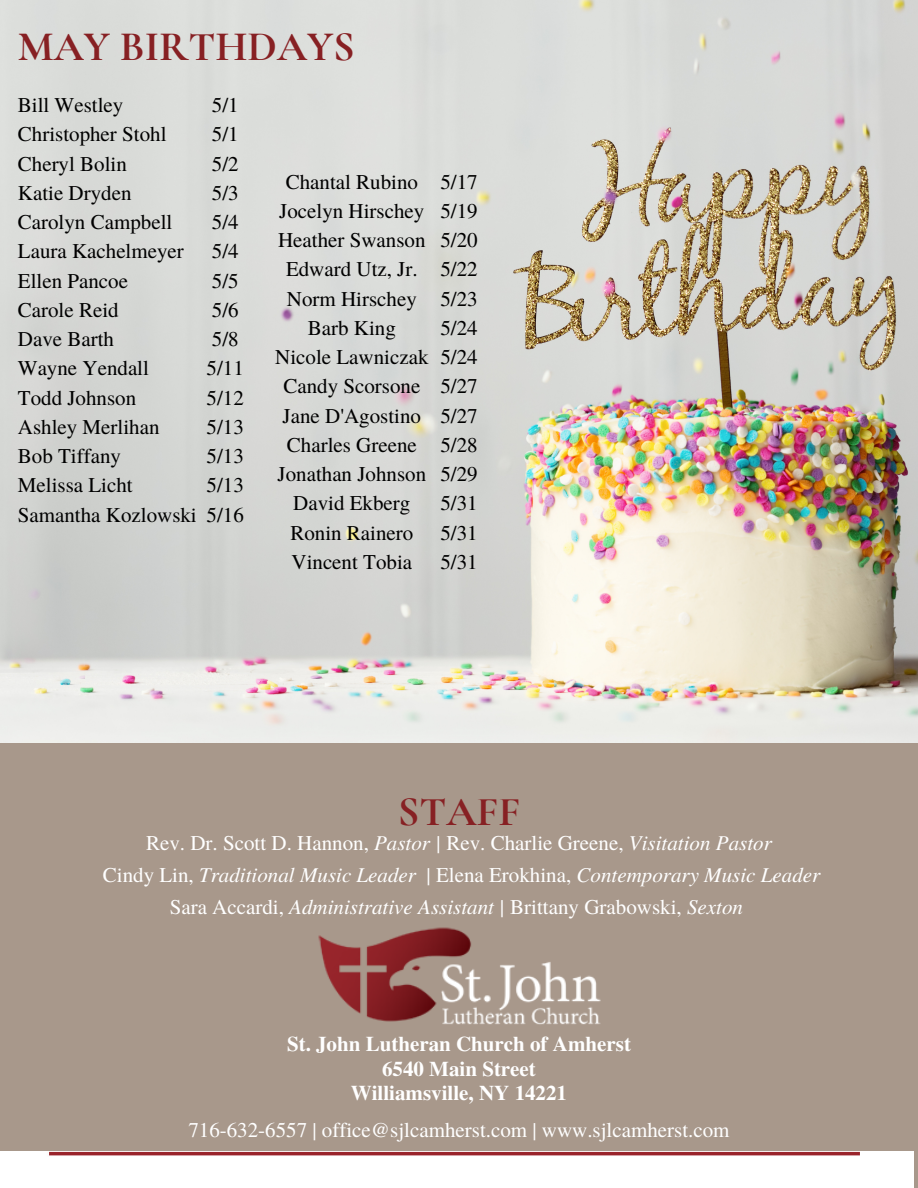
<style>
.page{position:relative;width:918px;height:1188px;background:#fff}
.page>*{position:absolute;margin:0;border:0;box-sizing:border-box;transform-origin:0 0}
.t1{font:700 42px "Cormorant Garamond";color:#872023}
.t2{font:21px "Te X Gyre Termes";color:#000}
.t3{font:21px "Te X Gyre Termes";color:#fff}
.t4{font:italic 21px "Te X Gyre Termes";color:#fff}
.t5{font:700 21px "Te X Gyre Termes";color:#fff}
.s1{font-style:italic}
.s2{font-style:normal}
</style>
<div class="page">
<div style="left:0;top:743px;width:918px;height:445px;background:#a8988b"></div>
<img style="left:0;top:1151px;width:914px;height:37px">
<img style="left:318px;top:927px;width:283px;height:98px">
<div style="left:37px;top:1161px;width:239px;height:27px;background:#fff"></div>
<img style="left:0;top:0;width:918px;height:742px">
<p class="t1" style="left:18px;top:21px;width:338px">MAY BIRTHDAYS</p>
<p class="t2" style="left:18px;top:90px;width:107px">Bill Westley</p>
<p class="t2" style="left:18px;top:119px;width:150px">Christopher Stohl</p>
<p class="t2" style="left:18px;top:149px;width:111px">Cheryl Bolin</p>
<p class="t2" style="left:18px;top:178px;width:115px">Katie Dryden</p>
<p class="t2" style="left:18px;top:207px;width:156px">Carolyn Campbell</p>
<p class="t2" style="left:18px;top:236px;width:168px">Laura Kachelmeyer</p>
<p class="t2" style="left:18px;top:266px;width:112px">Ellen Pancoe</p>
<p class="t2" style="left:18px;top:295px;width:102px">Carole Reid</p>
<p class="t2" style="left:18px;top:324px;width:98px">Dave Barth</p>
<p class="t2" style="left:18px;top:353px;width:133px">Wayne Yendall</p>
<p class="t2" style="left:18px;top:383px;width:120px">Todd Johnson</p>
<p class="t2" style="left:18px;top:412px;width:143px">Ashley Merlihan</p>
<p class="t2" style="left:18px;top:441px;width:105px">Bob Tiffany</p>
<p class="t2" style="left:18px;top:470px;width:116px">Melissa Licht</p>
<p class="t2" style="left:18px;top:500px;width:180px">Samantha Kozlowski</p>
<p class="t2" style="left:212px;top:90px;width:28px">5/1</p>
<p class="t2" style="left:212px;top:119px;width:28px">5/1</p>
<p class="t2" style="left:212px;top:149px;width:28px">5/2</p>
<p class="t2" style="left:212px;top:178px;width:28px">5/3</p>
<p class="t2" style="left:212px;top:207px;width:28px">5/4</p>
<p class="t2" style="left:212px;top:236px;width:28px">5/4</p>
<p class="t2" style="left:212px;top:266px;width:28px">5/5</p>
<p class="t2" style="left:212px;top:295px;width:28px">5/6</p>
<p class="t2" style="left:212px;top:324px;width:28px">5/8</p>
<p class="t2" style="left:207px;top:353px;width:39px">5/11</p>
<p class="t2" style="left:207px;top:383px;width:39px">5/12</p>
<p class="t2" style="left:207px;top:412px;width:39px">5/13</p>
<p class="t2" style="left:207px;top:441px;width:39px">5/13</p>
<p class="t2" style="left:207px;top:470px;width:39px">5/13</p>
<p class="t2" style="left:207px;top:500px;width:39px">5/16</p>
<p class="t2" style="left:286px;top:167px;width:134px">Chantal Rubino</p>
<p class="t2" style="left:279px;top:196px;width:147px">Jocelyn Hirschey</p>
<p class="t2" style="left:278px;top:225px;width:149px">Heather Swanson</p>
<p class="t2" style="left:286px;top:254px;width:133px">Edward Utz, Jr.</p>
<p class="t2" style="left:287px;top:284px;width:131px">Norm Hirschey</p>
<p class="t2" style="left:308px;top:313px;width:90px">Barb King</p>
<p class="t2" style="left:275px;top:342px;width:155px">Nicole Lawniczak</p>
<p class="t2" style="left:283px;top:371px;width:138px">Candy Scorsone</p>
<p class="t2" style="left:283px;top:401px;width:140px">Jane D'Agostino</p>
<p class="t2" style="left:287px;top:430px;width:131px">Charles Greene</p>
<p class="t2" style="left:278px;top:459px;width:150px">Jonathan Johnson</p>
<p class="t2" style="left:293px;top:488px;width:119px">David Ekberg</p>
<p class="t2" style="left:290px;top:518px;width:125px">Ronin Rainero</p>
<p class="t2" style="left:292px;top:547px;width:122px">Vincent Tobia</p>
<p class="t2" style="left:440px;top:167px;width:39px">5/17</p>
<p class="t2" style="left:440px;top:196px;width:39px">5/19</p>
<p class="t2" style="left:440px;top:225px;width:39px">5/20</p>
<p class="t2" style="left:440px;top:254px;width:39px">5/22</p>
<p class="t2" style="left:440px;top:284px;width:39px">5/23</p>
<p class="t2" style="left:440px;top:313px;width:39px">5/24</p>
<p class="t2" style="left:440px;top:342px;width:39px">5/24</p>
<p class="t2" style="left:440px;top:371px;width:39px">5/27</p>
<p class="t2" style="left:440px;top:401px;width:39px">5/27</p>
<p class="t2" style="left:440px;top:430px;width:39px">5/28</p>
<p class="t2" style="left:440px;top:459px;width:39px">5/29</p>
<p class="t2" style="left:440px;top:488px;width:39px">5/31</p>
<p class="t2" style="left:440px;top:518px;width:39px">5/31</p>
<p class="t2" style="left:440px;top:547px;width:39px">5/31</p>
<p class="t1" style="left:398px;top:787px;width:124px">STAFF</p>
<p class="t3" style="left:146px;top:828px;width:627px">Rev. Dr. Scott D. Hannon, <span class="s1">Pastor |</span> Rev. Charlie Greene, <span class="s1">Visitation Pastor</span></p>
<p class="t4" style="left:103px;top:860px;width:719px"><span class="s2">Cindy Lin,</span> Traditional Music Leader <span class="s2">| Elena Erokhina,</span> Contemporary Music Leader</p>
<p class="t3" style="left:170px;top:892px;width:575px">Sara Accardi, <span class="s1">Administrative Assistant |</span> Brittany Grabowski, <span class="s1">Sexton</span></p>
<p class="t5" style="left:287px;top:1027px;width:345px">St. John Lutheran Church of Amherst</p>
<p class="t5" style="left:382px;top:1052px;width:155px">6540 Main Street</p>
<p class="t5" style="left:351px;top:1077px;width:218px">Williamsville, NY 14221</p>
<p class="t3" style="left:188px;top:1115px;width:543px">716-632-6557 | office@sjlcamherst.com | www.sjlcamherst.com</p>
</div>
